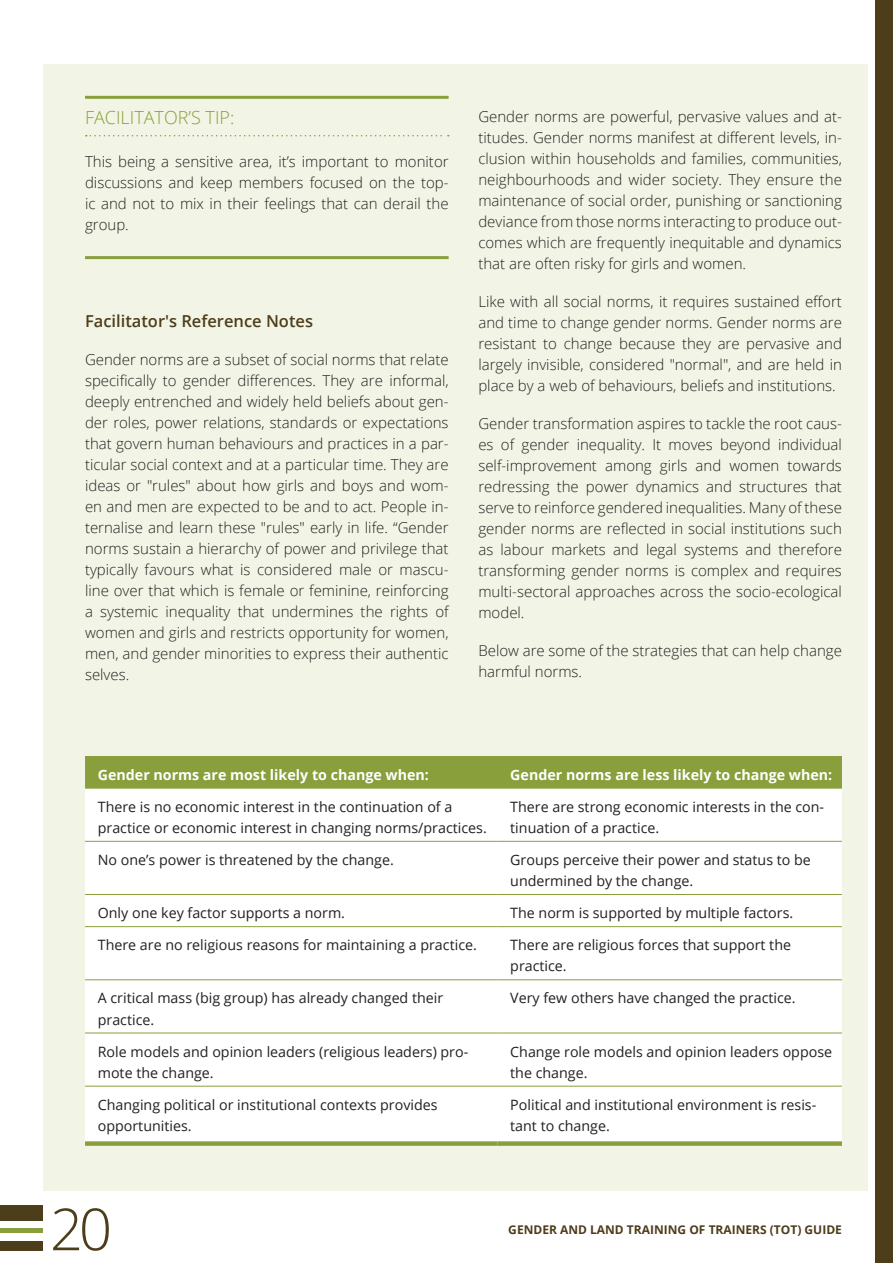
<style>
.page{position:relative;width:893px;height:1263px;background:#fff}
.page>*{position:absolute;margin:0;border:0;box-sizing:border-box;transform-origin:0 0}
.t1{font:300 58.05px "Open Sans";color:#4d3e1b}
.t2{font:300 18px "Open Sans";color:#889f3b}
.t3{font:600 16.5px "Open Sans";color:#4d3e1b}
.t4{font:300 15px/21px "Open Sans";color:#231f20;text-align:justify}
.t5{font:14.25px/21px "Open Sans";color:#231f20}
.t6{font:700 14.25px "Open Sans";color:#fff}
.t7{font:700 12px "Open Sans";color:#4d3e1b}
</style>
<div class="page">
<div style="left:43px;top:64px;width:824px;height:1127px;background:#f2f5e5"></div>
<div style="left:876px;top:0;width:17px;height:1263px;background:#4d3e1b"></div>
<div style="left:0;top:1241px;width:43px;height:9px;background:#4d3e1b"></div>
<div style="left:0;top:1205px;width:43px;height:15px;background:#4d3e1b"></div>
<hr style="left:0;top:1228px;width:43px;height:4px;background:#889f3b">
<hr style="left:85px;top:96px;width:364px;height:3px;background:#889f3b">
<svg style="left:86px;top:135px;width:363px;height:1px"></svg>
<hr style="left:85px;top:256px;width:364px;height:3px;background:#889f3b">
<div style="left:85px;top:756px;width:757px;height:32px;background:#889f3b"></div>
<div style="left:85px;top:789px;width:757px;height:352px;background:#fff"></div>
<hr style="left:85px;top:788px;width:412px;height:1px;background:#889f3b">
<hr style="left:497px;top:788px;width:345px;height:1px;background:#889f3b">
<hr style="left:85px;top:841px;width:412px;height:1px;background:#889f3b">
<hr style="left:497px;top:841px;width:345px;height:1px;background:#889f3b">
<hr style="left:85px;top:894px;width:412px;height:1px;background:#889f3b">
<hr style="left:497px;top:894px;width:345px;height:1px;background:#889f3b">
<hr style="left:85px;top:926px;width:412px;height:1px;background:#889f3b">
<hr style="left:497px;top:926px;width:345px;height:1px;background:#889f3b">
<hr style="left:85px;top:979px;width:412px;height:1px;background:#889f3b">
<hr style="left:497px;top:979px;width:345px;height:1px;background:#889f3b">
<hr style="left:85px;top:1033px;width:412px;height:1px;background:#889f3b">
<hr style="left:497px;top:1033px;width:345px;height:1px;background:#889f3b">
<hr style="left:85px;top:1086px;width:412px;height:1px;background:#889f3b">
<hr style="left:497px;top:1086px;width:345px;height:1px;background:#889f3b">
<div style="left:85px;top:1141px;width:412px;height:5px;background:#889f3b"></div>
<div style="left:497px;top:1141px;width:345px;height:5px;background:#889f3b"></div>
<p class="t2" style="left:85px;top:105px;width:151px">FACILITATOR’S TIP:</p>
<p class="t4" style="left:85px;top:150px;width:365px">This being a sensitive area, it’s important to monitor discussions and keep members focused on the top&shy;ic and not to mix in their feelings that can derail the group.</p>
<p class="t3" style="left:85px;top:310px;width:230px">Facilitator's Reference Notes</p>
<p class="t4" style="left:85px;top:349px;width:365px">Gender norms are a subset of social norms that relate specifically to gender differences. They are informal, deeply entrenched and widely held beliefs about gen&shy;der roles, power relations, standards or expectations that govern human behaviours and practices in a par&shy;ticular social context and at a particular time. They are ideas or "rules" about how girls and boys and wom&shy;en and men are expected to be and to act. People in&shy;ternalise and learn these "rules" early in life. “Gender norms sustain a hierarchy of power and privilege that typically favours what is considered male or mascu&shy;line over that which is female or feminine, reinforcing a systemic inequality that undermines the rights of women and girls and restricts opportunity for women, men, and gender minorities to express their authentic selves.</p>
<p class="t4" style="left:478px;top:106px;width:365px">Gender norms are powerful, pervasive values and at&shy;titudes. Gender norms manifest at different levels, in&shy;clusion within households and families, communities, neighbourhoods and wider society. They ensure the maintenance of social order, punishing or sanctioning deviance from those norms interacting to produce out&shy;comes which are frequently inequitable and dynamics that are often risky for girls and women.</p>
<p class="t4" style="left:478px;top:291px;width:365px">Like with all social norms, it requires sustained effort and time to change gender norms. Gender norms are resistant to change because they are pervasive and largely invisible, considered "normal", and are held in place by a web of behaviours, beliefs and institutions.</p>
<p class="t4" style="left:478px;top:413px;width:365px">Gender transformation aspires to tackle the root caus&shy;es of gender inequality. It moves beyond individual self-improvement among girls and women towards redressing the power dynamics and structures that serve to reinforce gendered inequalities. Many of these gender norms are reflected in social institutions such as labour markets and legal systems and therefore transforming gender norms is complex and requires multi-sectoral approaches across the socio-ecological model.</p>
<p class="t4" style="left:478px;top:640px;width:365px">Below are some of the strategies that can help change harmful norms.</p>
<p class="t6" style="left:98px;top:764px;width:333px">Gender norms are most likely to change when:</p>
<p class="t6" style="left:510px;top:764px;width:324px">Gender norms are less likely to change when:</p>
<p class="t5" style="left:98px;top:796px;width:390px">There is no economic interest in the continuation of a practice or economic interest in changing norms/practices.</p>
<p class="t5" style="left:510px;top:796px;width:315px">There are strong economic interests in the con&shy;tinuation of a practice.</p>
<p class="t5" style="left:98px;top:849px;width:298px">No one’s power is threatened by the change.</p>
<p class="t5" style="left:510px;top:849px;width:302px">Groups perceive their power and status to be undermined by the change.</p>
<p class="t5" style="left:98px;top:902px;width:249px">Only one key factor supports a norm.</p>
<p class="t5" style="left:510px;top:902px;width:284px">The norm is supported by multiple factors.</p>
<p class="t5" style="left:98px;top:934px;width:381px">There are no religious reasons for maintaining a practice.</p>
<p class="t5" style="left:510px;top:934px;width:282px">There are religious forces that support the practice.</p>
<p class="t5" style="left:98px;top:987px;width:347px">A critical mass (big group) has already changed their practice.</p>
<p class="t5" style="left:510px;top:987px;width:287px">Very few others have changed the practice.</p>
<p class="t5" style="left:98px;top:1040px;width:372px">Role models and opinion leaders (religious leaders) pro&shy;mote the change.</p>
<p class="t5" style="left:510px;top:1040px;width:323px">Change role models and opinion leaders oppose the change.</p>
<p class="t5" style="left:98px;top:1094px;width:341px">Changing political or institutional contexts provides opportunities.</p>
<p class="t5" style="left:510px;top:1094px;width:308px">Political and institutional environment is resis&shy;tant to change.</p>
<h1 class="t1" style="left:50px;top:1189px;width:64px">20</h1>
<p class="t7" style="left:508px;top:1221px;width:335px">GENDER AND LAND TRAINING OF TRAINERS (TOT) GUIDE</p>
</div>
